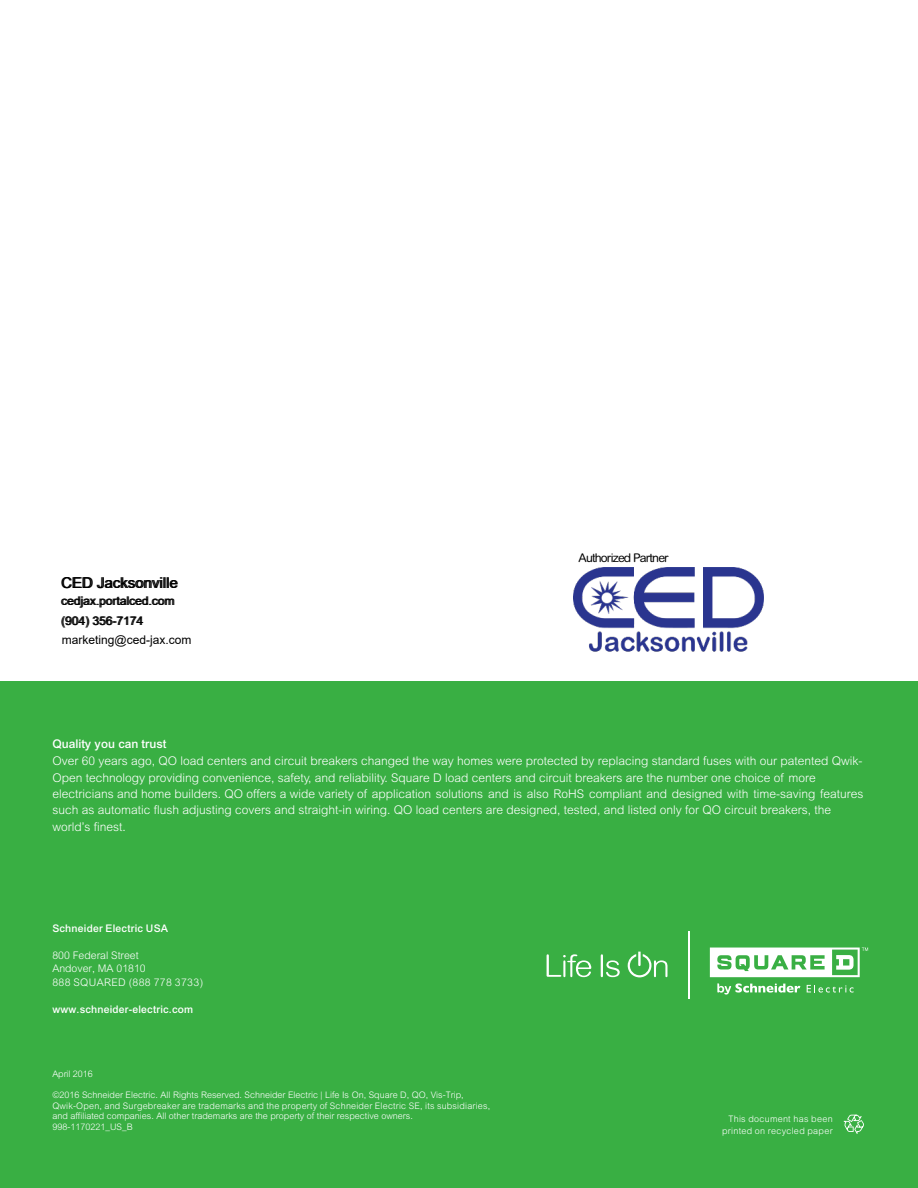
<style>
.page{position:relative;width:918px;height:1188px;background:#fff}
.page>*{position:absolute;margin:0;border:0;box-sizing:border-box;transform-origin:0 0}
.t1{font:15px "Arial";color:#000}
.t2{font:300 12px/16.5px "Arial MT Std";color:#fff}
.t3{font:12px/19px "Arial";color:#000}
.t4{font:500 12px "Arial MT Std";color:#fff}
.t5{font:12px "Arial Rounded MT Std";letter-spacing:-.07em;color:#000}
.t6{font:300 10.5px/13.5px "Arial MT Std";color:#fff}
.t7{font:500 10.5px "Arial MT Std";letter-spacing:.02em;color:#fff}
.t8{font:300 9px/10.5px "Arial MT Std";color:#fff}
.t9{font:300 9px/12px "Arial MT Std";letter-spacing:.03em;color:#fff;text-align:right}
</style>
<div class="page">
<div style="left:0;top:681px;width:918px;height:507px;background:#39af43"></div>
<svg style="left:843px;top:1115px;width:21px;height:19px"></svg>
<svg style="left:547px;top:954px;width:44px;height:23px"></svg>
<svg style="left:601px;top:954px;width:19px;height:23px"></svg>
<svg style="left:628px;top:952px;width:39px;height:25px"></svg>
<hr style="left:688px;top:931px;width:1px;height:68px;background:#fff">
<svg style="left:717px;top:983px;width:83px;height:12px"></svg>
<svg style="left:807px;top:985px;width:47px;height:8px"></svg>
<svg style="left:710px;top:948px;width:158px;height:29px"></svg>
<img style="left:573px;top:567px;width:191px;height:85px">
<p class="t1" style="left:62px;top:572px;width:118px">CED Jacksonville</p>
<p class="t3" style="left:62px;top:592px;width:115px">cedjax.portalced.com (904) 356-7174</p>
<p class="t1" style="left:166px;top:572px;width:5px">l</p>
<p class="t3" style="left:62px;top:630px;width:131px">marketing@ced-jax.com</p>
<p class="t5" style="left:579px;top:550px;width:92px">Authorized Partner</p>
<p class="t4" style="left:52px;top:737px;width:116px">Quality you can trust</p>
<p class="t2" style="left:52px;top:753px;width:813px">Over 60 years ago, QO load centers and circuit breakers changed the way homes were protected by replacing standard fuses with our patented Qwik-Open technology providing convenience, safety, and reliability. Square D load centers and circuit breakers are the number one choice of more electricians and home builders. QO offers a wide variety of application solutions and is also RoHS compliant and designed with time-saving features such as automatic flush adjusting covers and straight-in wiring. QO load centers are designed, tested, and listed only for QO circuit breakers, the world’s finest.</p>
<p class="t7" style="left:52px;top:922px;width:117px">Schneider Electric USA</p>
<p class="t6" style="left:52px;top:948px;width:152px">800 Federal Street<br>Andover, MA 01810<br>888 SQUARED (888 778 3733)</p>
<p class="t7" style="left:52px;top:1003px;width:142px">www.schneider-electric.com</p>
<p class="t8" style="left:52px;top:1069px;width:42px">April 2016</p>
<p class="t8" style="left:52px;top:1090px;width:439px">©2016 Schneider Electric. All Rights Reserved. Schneider Electric | Life Is On, Square D, QO, Vis-Trip, Qwik-Open, and Surgebreaker are trademarks and the property of Schneider Electric SE, its subsidiaries, and affiliated companies. All other trademarks are the property of their respective owners.<br>998-1170221_US_B</p>
<p class="t9" style="left:722px;top:1113px;width:112px">This document has been printed on recycled paper</p>
</div>
